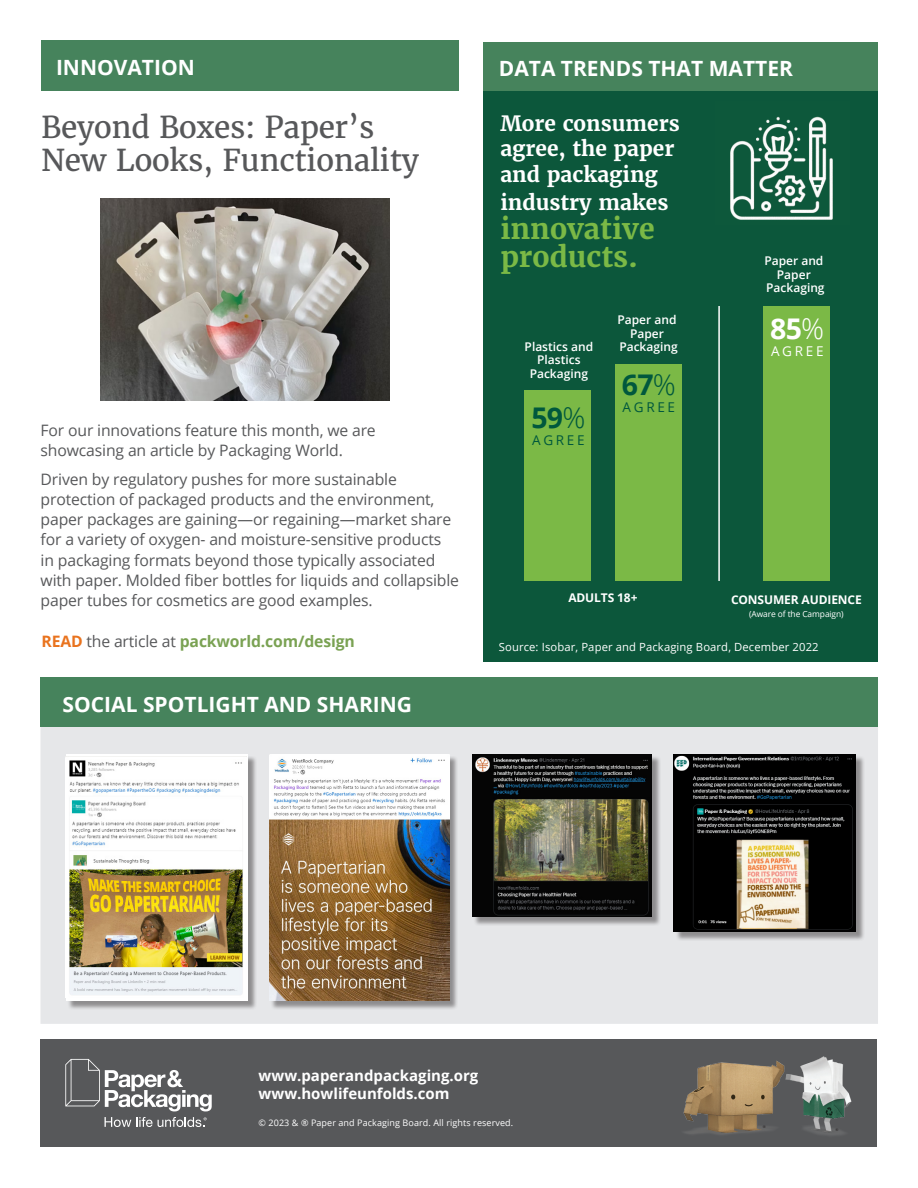
<style>
.page{position:relative;width:918px;height:1188px;background:#fff}
.page>*{position:absolute;margin:0;border:0;box-sizing:border-box;transform-origin:0 0}
.t1{font:30px/33px "Merriweather";letter-spacing:-.01em;color:#57585a}
.t2{font:700 28.5px/28.5px "Merriweather";color:#7bb946}
.t3{font:700 28.5px "Open Sans";color:#00583d}
.t4{font:700 28.5px "Open Sans";color:#fff}
.t5{font:700 21px "Open Sans";color:#fff}
.t6{font:700 21px/25.5px "Merriweather";color:#fff}
.t7{font:15.75px/20.2px "Open Sans";letter-spacing:-.01em;color:#57585a}
.t8{font:700 15.75px "Open Sans";letter-spacing:-.01em;color:#7aa253}
.t9{font:700 15px "Open Sans";color:#fff}
.t10{font:13.5px "Open Sans";letter-spacing:.2em;color:#00583d}
.t11{font:13.5px "Open Sans";letter-spacing:.2em;color:#fff}
.t12{font:600 12px/13.5px "Open Sans";color:#fff;text-align:center}
.t13{font:700 12px "Open Sans";letter-spacing:-.01em;color:#fff}
.t14{font:11.25px "Open Sans";letter-spacing:.01em;color:#fff}
.t15{font:9px "Open Sans";letter-spacing:.01em;color:#fff}
.t16{font:8.4px "Open Sans";letter-spacing:-.01em;color:#fff}
.t17{font:3.6px "Open Sans";color:#231f20}
.s1{color:#e9731e}
.s2{font-weight:400;color:#57585a}
.s3{font-weight:300}
</style>
<div class="page">
<div style="left:40px;top:678px;width:838px;height:346px;background:#e6e7e9"></div>
<div style="left:40px;top:1040px;width:838px;height:108px;background:#57585a"></div>
<img style="left:672px;top:1039px;width:120px;height:96px">
<img style="left:776px;top:1050px;width:76px;height:85px">
<svg style="left:65px;top:1059px;width:147px;height:52px"></svg>
<svg style="left:105px;top:1117px;width:102px;height:10px"></svg>
<div style="left:40px;top:678px;width:838px;height:49px;background:#46835c"></div>
<div style="left:484px;top:42px;width:394px;height:49px;background:#46835c"></div>
<div style="left:675px;top:755px;width:190px;height:186px;background:#231f20;opacity:.45"></div>
<img style="left:674px;top:754px;width:181px;height:178px">
<div style="left:473px;top:756px;width:188px;height:170px;background:#231f20;opacity:.45"></div>
<img style="left:472px;top:754px;width:180px;height:163px">
<div style="left:270px;top:756px;width:188px;height:254px;background:#231f20;opacity:.45"></div>
<img style="left:269px;top:754px;width:180px;height:247px">
<div style="left:67px;top:756px;width:190px;height:254px;background:#231f20;opacity:.45"></div>
<div style="left:66px;top:754px;width:182px;height:247px;background:#fff"></div>
<img style="left:66px;top:756px;width:181px;height:239px">
<div style="left:41px;top:40px;width:418px;height:51px;background:#46835c"></div>
<img style="left:101px;top:199px;width:289px;height:201px">
<div style="left:484px;top:91px;width:394px;height:571px;background:#0c573b"></div>
<img style="left:730px;top:116px;width:103px;height:104px">
<div style="left:763px;top:306px;width:67px;height:275px;background:#7bb946"></div>
<div style="left:615px;top:364px;width:66px;height:217px;background:#7bb946"></div>
<div style="left:524px;top:390px;width:67px;height:191px;background:#7bb946"></div>
<hr style="left:718px;top:306px;width:2px;height:275px;background:#fff">
<p class="t5" style="left:56px;top:52px;width:140px">INNOVATION</p>
<p class="t5" style="left:499px;top:54px;width:296px">DATA TRENDS THAT MATTER</p>
<p class="t1" style="left:41px;top:110px;width:380px">Beyond Boxes: Paper’s<br>New Looks, Functionality</p>
<p class="t6" style="left:500px;top:110px;width:181px">More consumers agree, the paper and packaging</p>
<p class="t6" style="left:500px;top:190px;width:170px">industry makes</p>
<p class="t2" style="left:500px;top:214px;width:156px">innovative products.</p>
<p class="t12" style="left:764px;top:254px;width:62px">Paper and<br>Paper<br>Packaging</p>
<p class="t7" style="left:41px;top:419px;width:337px">For our innovations feature this month, we are showcasing an article by Packaging World.</p>
<p class="t7" style="left:41px;top:468px;width:420px">Driven by regulatory pushes for more sustainable protection of packaged products and the environment, paper packages are gaining—or regaining—market share for a variety of oxygen- and moisture-sensitive products<br>in packaging formats beyond those typically associated with paper. Molded fiber bottles for liquids and collapsible paper tubes for cosmetics are good examples.</p>
<p class="t8" style="left:41px;top:630px;width:315px"><span class="s1">READ</span> <span class="s2">the article at</span> packworld.com/design</p>
<p class="t5" style="left:63px;top:689px;width:351px">SOCIAL SPOTLIGHT AND SHARING</p>
<p class="t12" style="left:525px;top:339px;width:70px">Plastics and</p>
<p class="t12" style="left:530px;top:353px;width:60px">Plastics<br>Packaging</p>
<p class="t3" style="left:531px;top:397px;width:56px">59<span class="s3">%</span></p>
<p class="t10" style="left:532px;top:431px;width:54px">AGREE</p>
<p class="t12" style="left:617px;top:313px;width:62px">Paper and<br>Paper<br>Packaging</p>
<p class="t3" style="left:622px;top:365px;width:56px">67<span class="s3">%</span></p>
<p class="t10" style="left:623px;top:398px;width:54px">AGREE</p>
<p class="t4" style="left:770px;top:309px;width:56px">85<span class="s3">%</span></p>
<p class="t11" style="left:771px;top:342px;width:54px">AGREE</p>
<p class="t13" style="left:568px;top:589px;width:71px">ADULTS 18+</p>
<p class="t13" style="left:731px;top:592px;width:132px">CONSUMER AUDIENCE</p>
<p class="t16" style="left:749px;top:608px;width:96px">(Aware of the Campaign)</p>
<p class="t14" style="left:499px;top:639px;width:321px">Source: Isobar, Paper and Packaging Board, December 2022</p>
<p class="t9" style="left:259px;top:1065px;width:221px">www.paperandpackaging.org</p>
<p class="t9" style="left:259px;top:1083px;width:192px">www.howlifeunfolds.com</p>
<p class="t15" style="left:259px;top:1117px;width:256px">© 2023 &amp; ® Paper and Packaging Board. All rights reserved.</p>
<p class="t17" style="left:763px;top:1124px;width:5px">®</p>
<p class="t17" style="left:836px;top:1127px;width:5px">®</p>
</div>
